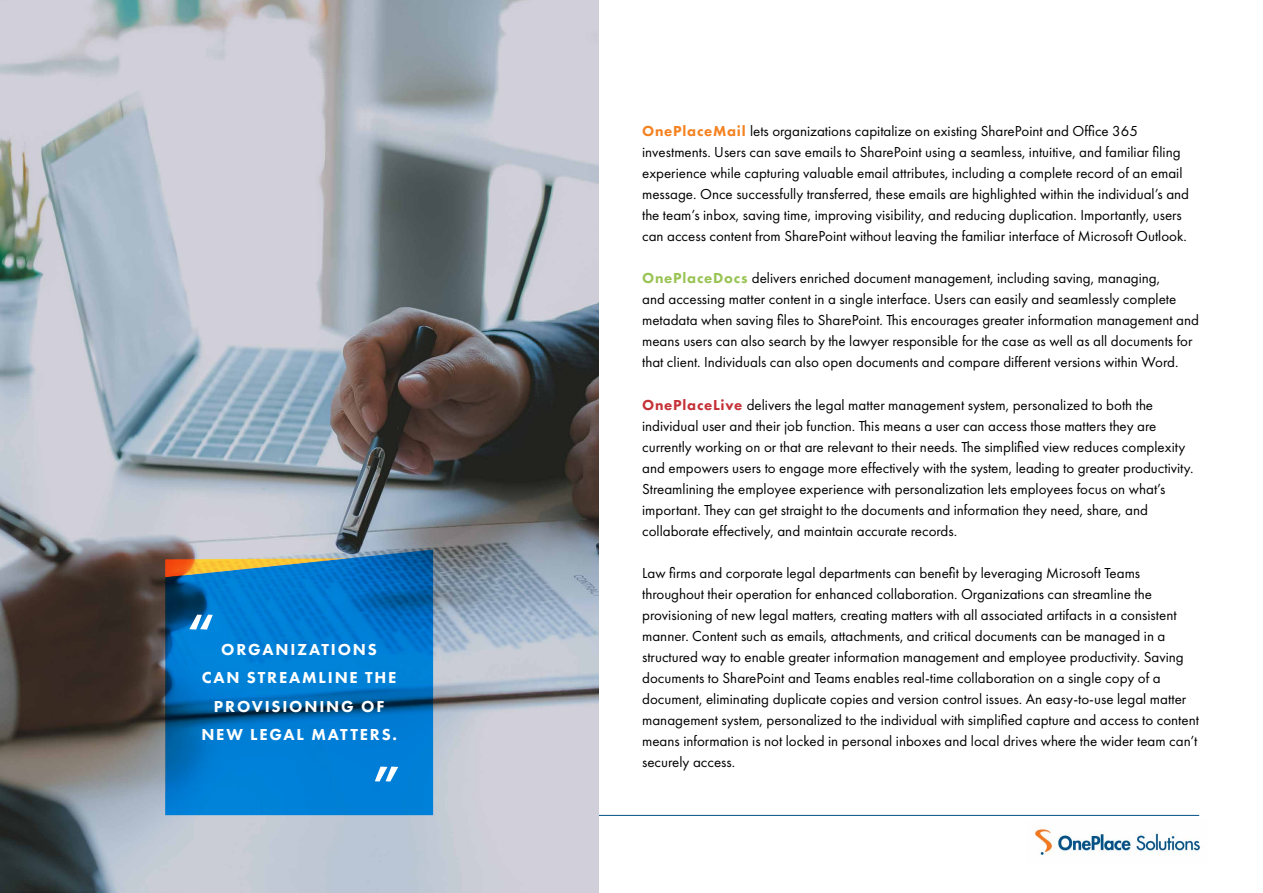
<style>
.page{position:relative;width:1263px;height:893px;background:#fff}
.page>*{position:absolute;margin:0;border:0;box-sizing:border-box;transform-origin:0 0}
.t1{font:800 52.2px "Futura PT";color:#fff}
.t2{font:800 16.5px/28.5px "Futura PT";letter-spacing:.11em;color:#fff;text-align:center}
.t3{font:15px/21px "Futura PT";color:#000}
.s1{font-weight:800;color:#f58220}
.s2{font-weight:800;color:#99c454}
.s3{font-weight:800;color:#c53137}
</style>
<div class="page">
<hr style="left:64px;top:815px;width:1135px;height:1px;background:#005288">
<img style="left:1032px;top:826px;width:168px;height:29px">
<img style="left:0;top:0;width:598px;height:892px">
<svg style="left:165px;top:550px;width:268px;height:265px;background:#0a78c3"></svg>
<h1 class="t1" style="left:187px;top:600px;width:29px">“</h1>
<p class="t2" style="left:201px;top:635px;width:197px">ORGANIZATIONS<br>CAN STREAMLINE THE<br>PROVISIONING OF<br>NEW LEGAL MATTERS.</p>
<h1 class="t1" style="left:372px;top:752px;width:29px">”</h1>
<p class="t3" style="left:642px;top:120px;width:548px"><span class="s1">OnePlaceMail</span> lets organizations capitalize on existing SharePoint and Office 365 investments. Users can save emails to SharePoint using a seamless, intuitive, and familiar filing experience while capturing valuable email attributes, including a complete record of an email message. Once successfully transferred, these emails are highlighted within the individual’s and the team’s inbox, saving time, improving visibility, and reducing duplication. Importantly, users can access content from SharePoint without leaving the familiar interface of Microsoft Outlook.</p>
<p class="t3" style="left:642px;top:268px;width:558px"><span class="s2">OnePlaceDocs</span> delivers enriched document management, including saving, managing,<br>and accessing matter content in a single interface. Users can easily and seamlessly complete metadata when saving files to SharePoint. This encourages greater information management and means users can also search by the lawyer responsible for the case as well as all documents for that client. Individuals can also open documents and compare different versions within Word.</p>
<p class="t3" style="left:642px;top:394px;width:553px"><span class="s3">OnePlaceLive</span> delivers the legal matter management system, personalized to both the individual user and their job function. This means a user can access those matters they are currently working on or that are relevant to their needs. The simplified view reduces complexity and empowers users to engage more effectively with the system, leading to greater productivity.<br>Streamlining the employee experience with personalization lets employees focus on what’s important. They can get straight to the documents and information they need, share, and collaborate effectively, and maintain accurate records.</p>
<p class="t3" style="left:642px;top:563px;width:558px">Law firms and corporate legal departments can benefit by leveraging Microsoft Teams throughout their operation for enhanced collaboration. Organizations can streamline the provisioning of new legal matters, creating matters with all associated artifacts in a consistent manner. Content such as emails, attachments, and critical documents can be managed in a structured way to enable greater information management and employee productivity. Saving documents to SharePoint and Teams enables real-time collaboration on a single copy of a document, eliminating duplicate copies and version control issues. An easy-to-use legal matter management system, personalized to the individual with simplified capture and access to content means information is not locked in personal inboxes and local drives where the wider team can’t securely access.</p>
</div>
